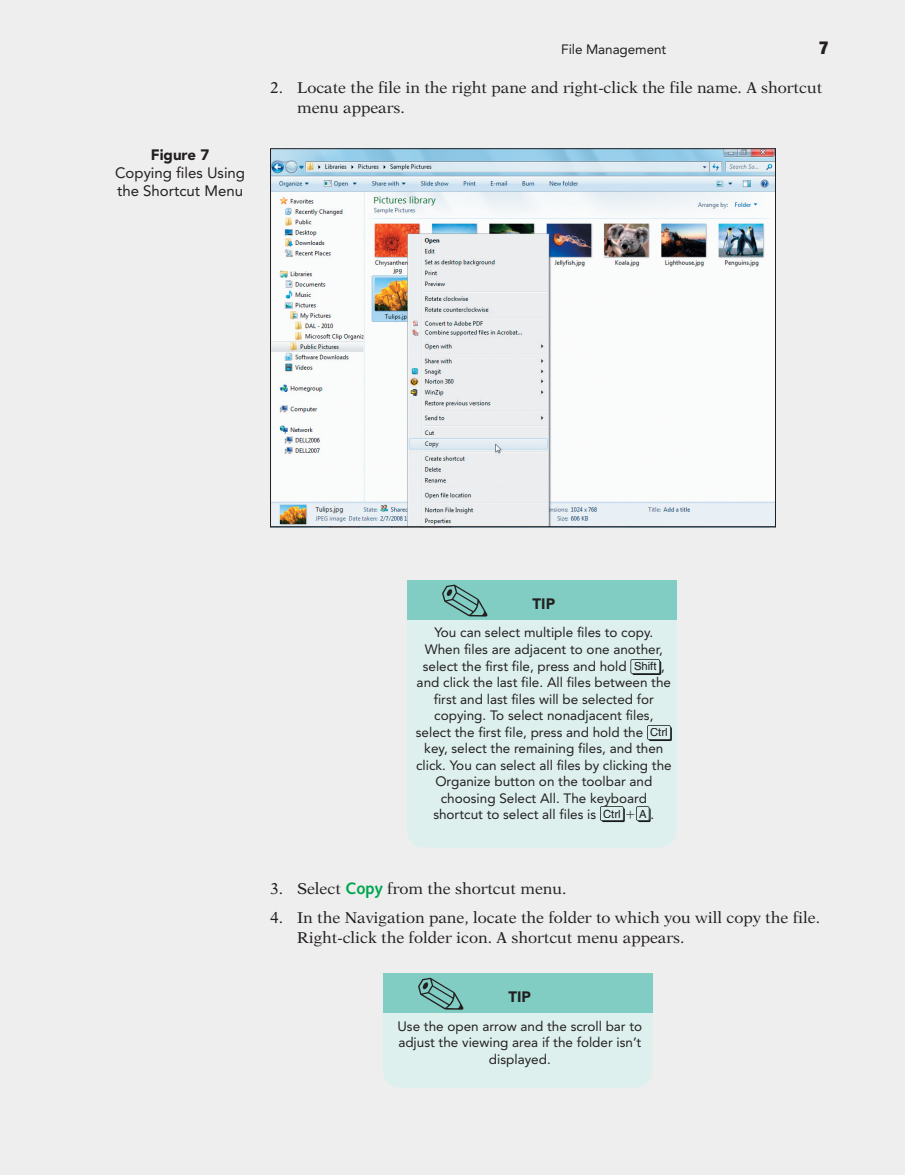
<style>
.page{position:relative;width:905px;height:1175px;background:#fff}
.page>*{position:absolute;margin:0;border:0;box-sizing:border-box;transform-origin:0 0}
.t1{font:900 condensed 18px "Helvetica Neue LT Std";color:#231f20}
.t2{font:15.75px/19.5px "New Aster LT Std";color:#231f20}
.t3{font:15px/18px "Avenir LT Std";color:#231f20}
.t4{font:900 15px "Avenir LT Std";color:#231f20}
.t5{font:13.5px/16.5px "Avenir LT Std";color:#231f20;text-align:center}
.t6{font:11.25px "Helvetica";color:#171b1c}
.s1{font-family:"Helvetica";font-size:11.25px;color:#171b1c}
.s2{font-family:"Avenir LT Std";font-size:13.5px;color:#231f20}
.s3{font-family:"Syntax LT Std";font-weight:700;font-size:16.5px;color:#00a54f}
</style>
<div class="page">
<div style="left:0;top:0;width:904px;height:1174px;background:#eeeeef"></div>
<div style="left:406px;top:593px;width:270px;height:254px;background:#ddf0ed;border-radius:18px"></div>
<div style="left:406px;top:580px;width:270px;height:39px;background:#81cdc3"></div>
<svg style="left:630px;top:659px;width:31px;height:16px"></svg>
<div style="left:634px;top:662px;width:22px;height:8px;background:#ddf0ed"></div>
<svg style="left:647px;top:725px;width:25px;height:16px"></svg>
<div style="left:650px;top:728px;width:17px;height:8px;background:#ddf0ed"></div>
<svg style="left:442px;top:584px;width:45px;height:32px"></svg>
<div style="left:382px;top:986px;width:270px;height:101px;background:#ddf0ed;border-radius:18px"></div>
<div style="left:382px;top:973px;width:270px;height:39px;background:#81cdc3"></div>
<svg style="left:418px;top:977px;width:45px;height:32px"></svg>
<img style="left:272px;top:150px;width:501px;height:375px">
<svg style="left:600px;top:806px;width:50px;height:16px"></svg>
<p class="t4" style="left:151px;top:148px;width:60px">Figure 7</p>
<p class="t3" style="left:115px;top:165px;width:132px">Copying files Using the Shortcut Menu</p>
<p class="t5" style="left:561px;top:42px;width:107px">File Management</p>
<h1 class="t1" style="left:819px;top:41px;width:11px">7</h1>
<p class="t2" style="left:297px;top:79px;width:526px;text-indent:-27px">2. Locate the file in the right pane and right-click the file name. A shortcut menu appears.</p>
<p class="t4" style="left:532px;top:597px;width:24px">TIP</p>
<p class="t5" style="left:434px;top:625px;width:220px">You can select multiple files to copy.</p>
<p class="t5" style="left:424px;top:642px;width:240px">When files are adjacent to one another,</p>
<p class="t5" style="left:423px;top:658px;width:244px">select the first file, press and hold <span class="s1">Shift</span> ,</p>
<p class="t5" style="left:416px;top:675px;width:256px">and click the last file. All files between the</p>
<p class="t5" style="left:434px;top:691px;width:222px">first and last files will be selected for</p>
<p class="t5" style="left:434px;top:708px;width:221px">copying. To select nonadjacent files,</p>
<p class="t5" style="left:416px;top:724px;width:253px">select the first file, press and hold the <span class="s1">Ctrl</span></p>
<p class="t5" style="left:424px;top:741px;width:241px">key, select the remaining files, and then</p>
<p class="t5" style="left:416px;top:757px;width:257px">click. You can select all files by clicking the</p>
<p class="t5" style="left:435px;top:774px;width:218px">Organize button on the toolbar and</p>
<p class="t5" style="left:441px;top:790px;width:208px">choosing Select All. The keyboard</p>
<p class="t5" style="left:433px;top:807px;width:189px">shortcut to select all files is <span class="s1">Ctrl</span></p>
<p class="t6" style="left:639px;top:809px;width:17px">A <span class="s2">.</span></p>
<p class="t2" style="left:270px;top:880px;width:298px">3. Select <span class="s3">Copy</span> from the shortcut menu.</p>
<p class="t2" style="left:297px;top:909px;width:524px;text-indent:-27px">4. In the Navigation pane, locate the folder to which you will copy the file.<br>Right-click the folder icon. A shortcut menu appears.</p>
<p class="t4" style="left:508px;top:990px;width:24px">TIP</p>
<p class="t5" style="left:397px;top:1018px;width:246px">Use the open arrow and the scroll bar to adjust the viewing area if the folder isn’t displayed.</p>
</div>
